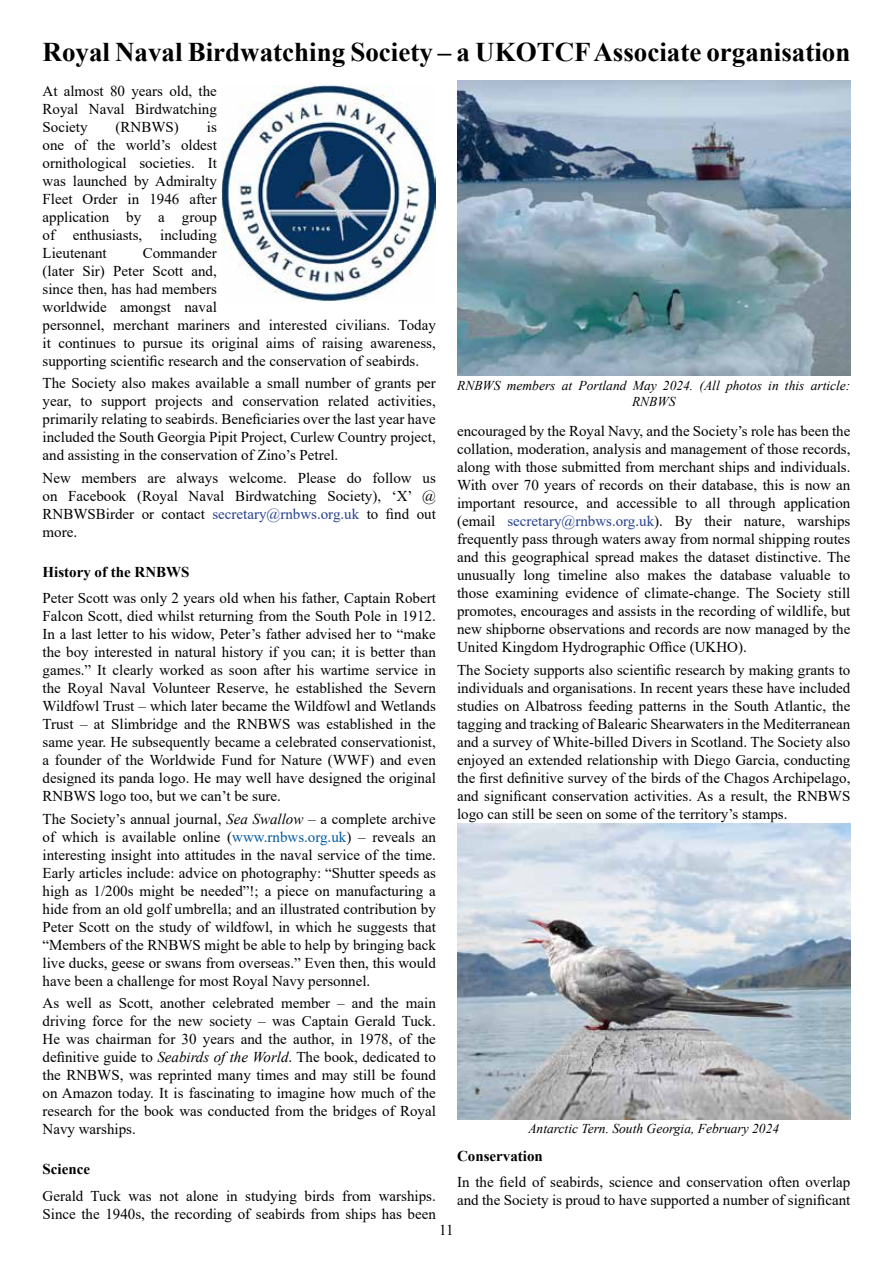
<style>
.page{position:relative;width:893px;height:1263px;background:#fff}
.page>*{position:absolute;margin:0;border:0;box-sizing:border-box;transform-origin:0 0}
.t1{font:700 27px "Times New Roman";color:#000}
.t2{font:15px/18px "Times New Roman";color:#000;text-align:justify}
.t3{font:700 15px "Times New Roman";color:#000}
.t4{font:italic 13.5px/16.2px "Times New Roman";color:#000;text-align:center}
.s1{color:#25408e}
.s2{font-style:italic}
.s3{color:#005aa1}
</style>
<div class="page">
<img style="left:221px;top:86px;width:215px;height:215px">
<img style="left:457px;top:81px;width:393px;height:295px">
<img style="left:457px;top:824px;width:393px;height:295px">
<h1 class="t1" style="left:43px;top:32px;width:809px">Royal Naval Birdwatching Society – a UKOTCF Associate organisation</h1>
<p class="t2" style="left:43px;top:82px;width:176px">At almost 80 years old, the Royal Naval Birdwatching Society</p>
<p class="t2" style="left:43px;top:118px;width:176px;text-indent:164px">is one of the world’s oldest ornithological societies. It was launched by Admiralty Fleet Order in 1946 after application by a group of enthusiasts, including Lieutenant</p>
<p class="t2" style="left:116px;top:118px;width:65px">(RNBWS)</p>
<p class="t2" style="left:43px;top:244px;width:395px;text-align:left;text-indent:100px">Commander<br>(later Sir) Peter Scott and,<br>since then, has had members<br>worldwide amongst naval<br>personnel, merchant mariners and interested civilians. Today it continues to pursue its original aims of raising awareness, supporting scientific research and the conservation of seabirds.</p>
<p class="t2" style="left:43px;top:374px;width:395px">The Society also makes available a small number of grants per year, to support projects and conservation related activities, primarily relating to seabirds. Beneficiaries over the last year have included the South Georgia Pipit Project, Curlew Country project, and assisting in the conservation of Zino’s Petrel.</p>
<p class="t2" style="left:43px;top:468px;width:395px">New members are always welcome. Please do follow us on Facebook (Royal Naval Birdwatching Society), ‘X’ @ RNBWSBirder or contact <span class="s1">secretary@rnbws.org.uk</span> to find out more.</p>
<p class="t3" style="left:43px;top:561px;width:149px">History of the RNBWS</p>
<p class="t2" style="left:43px;top:589px;width:395px">Peter Scott was only 2 years old when his father, Captain Robert Falcon Scott, died whilst returning from the South Pole in 1912.<br>In a last letter to his widow, Peter’s father advised her to “make the boy interested in natural history if you can; it is better than games.” It clearly worked as soon after his wartime service in the Royal Naval Volunteer Reserve, he established the Severn Wildfowl Trust – which later became the Wildfowl and Wetlands Trust – at Slimbridge and the RNBWS was established in the same year. He subsequently became a celebrated conservationist, a founder of the Worldwide Fund for Nature (WWF) and even designed its panda logo. He may well have designed the original RNBWS logo too, but we can’t be sure.</p>
<p class="t2" style="left:43px;top:809px;width:395px">The Society’s annual journal, <span class="s2">Sea Swallow</span> – a complete archive of which is available online (<span class="s3">www.rnbws.org.uk</span>) – reveals an interesting insight into attitudes in the naval service of the time.<br>Early articles include: advice on photography: “Shutter speeds as high as 1/200s might be needed”!; a piece on manufacturing a hide from an old golf umbrella; and an illustrated contribution by Peter Scott on the study of wildfowl, in which he suggests that “Members of the RNBWS might be able to help by bringing back live ducks, geese or swans from overseas.” Even then, this would have been a challenge for most Royal Navy personnel.</p>
<p class="t2" style="left:43px;top:993px;width:395px">As well as Scott, another celebrated member – and the main driving force for the new society – was Captain Gerald Tuck.<br>He was chairman for 30 years and the author, in 1978, of the definitive guide to <span class="s2">Seabirds of the World</span>. The book, dedicated to the RNBWS, was reprinted many times and may still be found on Amazon today. It is fascinating to imagine how much of the research for the book was conducted from the bridges of Royal Navy warships.</p>
<p class="t3" style="left:43px;top:1164px;width:49px">Science</p>
<p class="t2" style="left:43px;top:1186px;width:395px">Gerald Tuck was not alone in studying birds from warships.<br>Since the 1940s, the recording of seabirds from ships has been</p>
<p class="t4" style="left:457px;top:377px;width:395px">RNBWS members at Portland May 2024. (All photos in this article:<br>RNBWS</p>
<p class="t2" style="left:457px;top:422px;width:395px">encouraged by the Royal Navy, and the Society’s role has been the collation, moderation, analysis and management of those records, along with those submitted from merchant ships and individuals.<br>With over 70 years of records on their database, this is now an important resource, and accessible to all through application (email <span class="s1">secretary@rnbws.org.uk</span>). By their nature, warships frequently pass through waters away from normal shipping routes and this geographical spread makes the dataset distinctive. The unusually long timeline also makes the database valuable to those examining evidence of climate-change. The Society still promotes, encourages and assists in the recording of wildlife, but new shipborne observations and records are now managed by the United Kingdom Hydrographic OfÏce (UKHO).</p>
<p class="t2" style="left:457px;top:660px;width:395px">The Society supports also scientific research by making grants to individuals and organisations. In recent years these have included studies on Albatross feeding patterns in the South Atlantic, the tagging and tracking of Balearic Shearwaters in the Mediterranean and a survey of White-billed Divers in Scotland. The Society also enjoyed an extended relationship with Diego Garcia, conducting the first definitive survey of the birds of the Chagos Archipelago, and significant conservation activities. As a result, the RNBWS logo can still be seen on some of the territory’s stamps.</p>
<p class="t4" style="left:528px;top:1120px;width:252px">Antarctic Tern. South Georgia, February 2024</p>
<p class="t3" style="left:457px;top:1145px;width:87px">Conservation</p>
<p class="t2" style="left:457px;top:1172px;width:395px">In the field of seabirds, science and conservation often overlap and the Society is proud to have supported a number of significant</p>
<p class="t2" style="left:439px;top:1222px;width:16px">11</p>
</div>
